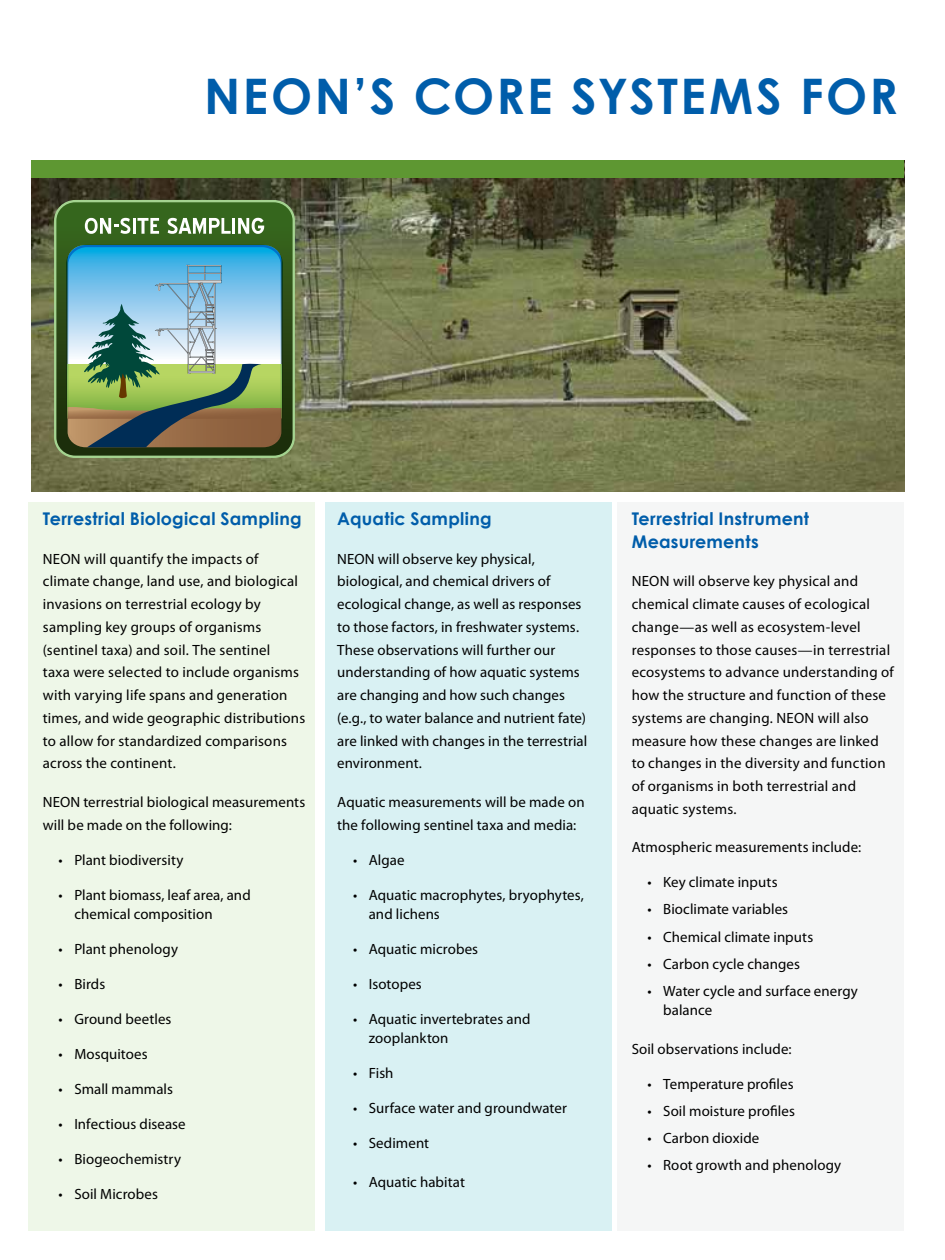
<style>
.page{position:relative;width:945px;height:1260px;background:#fff}
.page>*{position:absolute;margin:0;border:0;box-sizing:border-box;transform-origin:0 0}
.t1{font:700 49px "Century Gothic";letter-spacing:.05em;color:#005daa}
.t2{font:700 17.5px/22.8px "Century Gothic";letter-spacing:.015em;color:#005daa}
.t3{font:14.88px/22.8px "Myriad Pro";letter-spacing:.01em;color:#000}
</style>
<div class="page">
<div style="left:29px;top:502px;width:286px;height:728px;background:#eef7e8"></div>
<div style="left:325px;top:502px;width:286px;height:728px;background:#d9f1f3"></div>
<div style="left:618px;top:502px;width:286px;height:728px;background:#f5f6f6"></div>
<img style="left:32px;top:178px;width:872px;height:314px">
<svg style="left:54px;top:200px;width:241px;height:258px;background:#3f6428"></svg>
<svg style="left:85px;top:218px;width:45px;height:16px"></svg>
<hr style="left:133px;top:218px;width:3px;height:16px;background:#fff">
<svg style="left:137px;top:218px;width:22px;height:16px"></svg>
<svg style="left:168px;top:218px;width:63px;height:16px"></svg>
<hr style="left:232px;top:218px;width:3px;height:16px;background:#fff">
<svg style="left:238px;top:218px;width:26px;height:16px"></svg>
<svg style="left:66px;top:245px;width:217px;height:202px;background:#7ca5a0"></svg>
<div style="left:32px;top:160px;width:872px;height:18px;background:#5e9732"></div>
<h1 class="t1" style="left:204px;top:65px;width:282px">NEON’s Core</h1>
<h1 class="t1" style="left:571px;top:65px;width:58px">Systems</h1>
<h1 class="t1" style="left:800px;top:65px;width:32px">for</h1>
<p class="t2" style="left:43px;top:507px;width:260px">Terrestrial Biological Sampling</p>
<p class="t3" style="left:43px;top:547px;width:264px">NEON will quantify the impacts of climate change, land use, and biological invasions on terrestrial ecology by sampling key groups of organisms (sentinel taxa) and soil. The sentinel<br>taxa were selected to include organisms with varying life spans and generation times, and wide geographic distributions to allow for standardized comparisons across the continent.</p>
<p class="t3" style="left:43px;top:790px;width:264px">NEON terrestrial biological measurements will be made on the following:</p>
<p class="t3" style="left:59px;top:848px;width:126px">• Plant biodiversity</p>
<p class="t3" style="left:74px;top:885px;width:178px;line-height:19.2px;text-indent:-16px">• Plant biomass, leaf area, and chemical composition</p>
<p class="t3" style="left:59px;top:937px;width:121px">• Plant phenology</p>
<p class="t3" style="left:59px;top:972px;width:48px">• Birds</p>
<p class="t3" style="left:59px;top:1007px;width:114px">• Ground beetles</p>
<p class="t3" style="left:59px;top:1042px;width:91px">• Mosquitoes</p>
<p class="t3" style="left:59px;top:1077px;width:116px">• Small mammals</p>
<p class="t3" style="left:59px;top:1112px;width:129px">• Infectious disease</p>
<p class="t3" style="left:59px;top:1147px;width:124px">• Biogeochemistry</p>
<p class="t3" style="left:59px;top:1182px;width:101px">• Soil Microbes</p>
<p class="t2" style="left:337px;top:507px;width:156px">Aquatic Sampling</p>
<p class="t3" style="left:337px;top:547px;width:252px">NEON will observe key physical, biological, and chemical drivers of ecological change, as well as responses to those factors, in freshwater systems.<br>These observations will further our understanding of how aquatic systems are changing and how such changes (e.g., to water balance and nutrient fate) are linked with changes in the terrestrial environment.</p>
<p class="t3" style="left:337px;top:790px;width:249px">Aquatic measurements will be made on the following sentinel taxa and media:</p>
<p class="t3" style="left:353px;top:848px;width:53px">• Algae</p>
<p class="t3" style="left:369px;top:885px;width:217px;line-height:19.2px;text-indent:-16px">• Aquatic macrophytes, bryophytes, and lichens</p>
<p class="t3" style="left:353px;top:937px;width:127px">• Aquatic microbes</p>
<p class="t3" style="left:353px;top:972px;width:70px">• Isotopes</p>
<p class="t3" style="left:369px;top:1009px;width:163px;line-height:19.2px;text-indent:-16px">• Aquatic invertebrates and zooplankton</p>
<p class="t3" style="left:353px;top:1061px;width:42px">• Fish</p>
<p class="t3" style="left:353px;top:1096px;width:215px">• Surface water and groundwater</p>
<p class="t3" style="left:353px;top:1131px;width:78px">• Sediment</p>
<p class="t3" style="left:353px;top:1170px;width:113px">• Aquatic habitat</p>
<p class="t2" style="left:632px;top:507px;width:179px">Terrestrial Instrument<br>Measurements</p>
<p class="t3" style="left:632px;top:570px;width:264px">NEON will observe key physical and chemical climate causes of ecological change—as well as ecosystem-level responses to those causes—in terrestrial ecosystems to advance understanding of how the structure and function of these systems are changing. NEON will also measure how these changes are linked to changes in the diversity and function of organisms in both terrestrial and aquatic systems.</p>
<p class="t3" style="left:632px;top:836px;width:231px">Atmospheric measurements include:</p>
<p class="t3" style="left:647px;top:871px;width:132px">• Key climate inputs</p>
<p class="t3" style="left:647px;top:898px;width:142px">• Bioclimate variables</p>
<p class="t3" style="left:647px;top:925px;width:167px">• Chemical climate inputs</p>
<p class="t3" style="left:647px;top:952px;width:154px">• Carbon cycle changes</p>
<p class="t3" style="left:663px;top:981px;width:196px;line-height:19.2px;text-indent:-16px">• Water cycle and surface energy balance</p>
<p class="t3" style="left:632px;top:1037px;width:161px">Soil observations include:</p>
<p class="t3" style="left:647px;top:1072px;width:148px">• Temperature profiles</p>
<p class="t3" style="left:647px;top:1099px;width:149px">• Soil moisture profiles</p>
<p class="t3" style="left:647px;top:1126px;width:113px">• Carbon dioxide</p>
<p class="t3" style="left:647px;top:1153px;width:195px">• Root growth and phenology</p>
</div>
